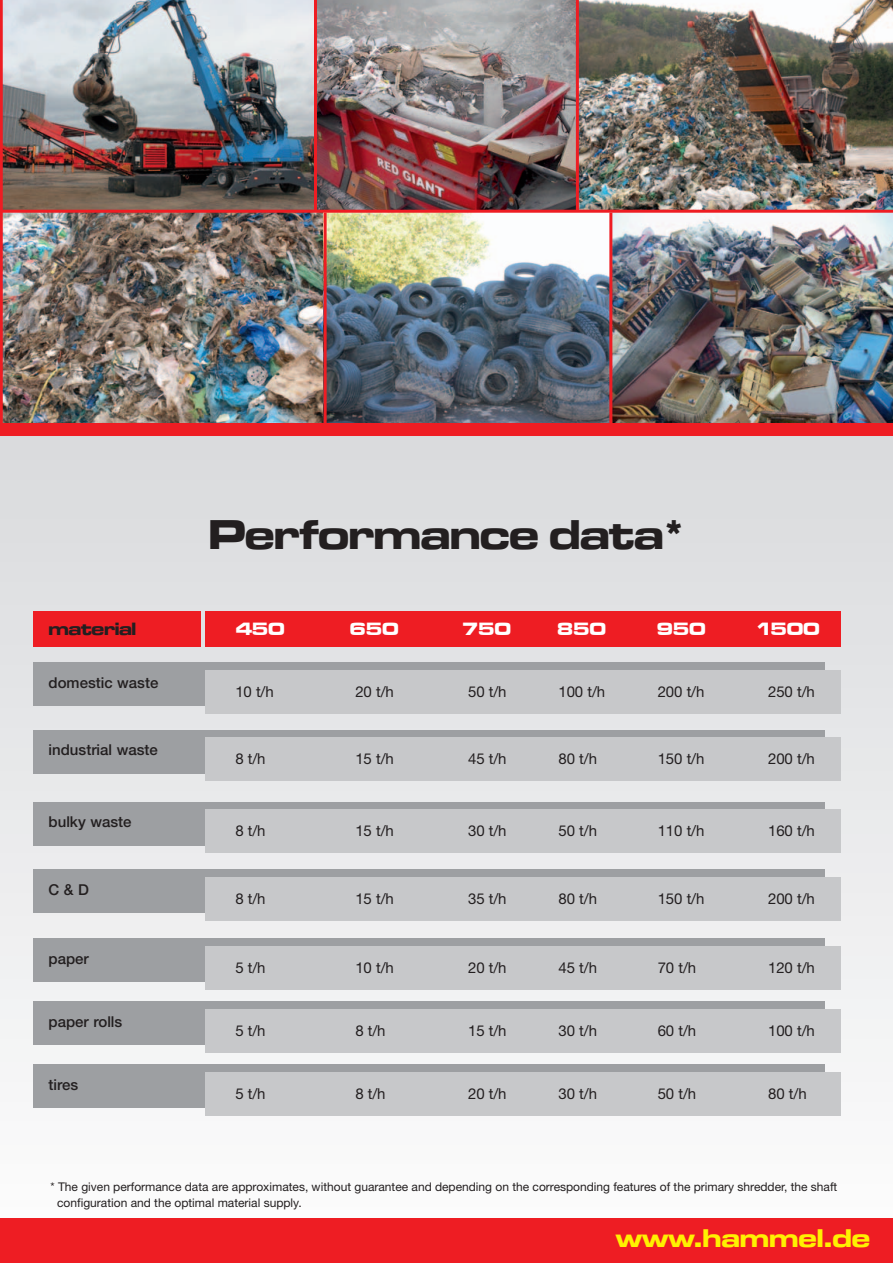
<style>
.page{position:relative;width:893px;height:1263px;background:#fff}
.page>*{position:absolute;margin:0;border:0;box-sizing:border-box;transform-origin:0 0}
.t1{font:43.05px "Microgramma D Bold Exte";letter-spacing:-.02em;color:#231f20}
.t2{font:26.4px "Microgramma D Bold Exte";color:#fff101}
.t3{font:18.45px "Microgramma D Bold Exte";letter-spacing:-.02em;color:#fff}
.t4{font:18.45px "Microgramma D Bold Exte";letter-spacing:-.02em;color:#231f20}
.t5{font:15px "Helvetica Neue";letter-spacing:-.01em;color:#231f20}
.t6{font:500 15px "Helvetica Neue";color:#231f20}
.t7{font:12px/16.5px "Helvetica Neue";color:#231f20}
</style>
<div class="page">
<div style="left:0;top:431px;width:893px;height:832px;background:linear-gradient(to bottom,#d8d8db,#fcfcfd)"></div>
<img style="left:3px;top:213px;width:321px;height:210px">
<img style="left:327px;top:213px;width:282px;height:210px">
<img style="left:612px;top:213px;width:281px;height:210px">
<img style="left:3px;top:0;width:311px;height:210px">
<img style="left:317px;top:0;width:259px;height:210px">
<img style="left:579px;top:0;width:314px;height:210px">
<div style="left:33px;top:611px;width:167px;height:35px;background:#ee1d23"></div>
<hr style="left:314px;top:0;width:3px;height:212px;background:#ee1d23">
<hr style="left:576px;top:0;width:3px;height:212px;background:#ee1d23">
<hr style="left:0;top:210px;width:893px;height:3px;background:#ee1d23">
<div style="left:0;top:423px;width:893px;height:13px;background:#ee1d23"></div>
<hr style="left:324px;top:213px;width:3px;height:215px;background:#ee1d23">
<hr style="left:609px;top:213px;width:3px;height:215px;background:#ee1d23">
<hr style="left:0;top:0;width:3px;height:431px;background:#ee1d23">
<div style="left:0;top:1218px;width:893px;height:45px;background:#ee1d23"></div>
<div style="left:205px;top:611px;width:635px;height:35px;background:#ee1d23"></div>
<div style="left:33px;top:662px;width:791px;height:44px;background:#9d9fa2"></div>
<div style="left:205px;top:670px;width:635px;height:43px;background:#c7c8ca"></div>
<div style="left:33px;top:730px;width:791px;height:43px;background:#9d9fa2"></div>
<div style="left:205px;top:737px;width:635px;height:44px;background:#c7c8ca"></div>
<div style="left:33px;top:802px;width:791px;height:43px;background:#9d9fa2"></div>
<div style="left:205px;top:809px;width:635px;height:44px;background:#c7c8ca"></div>
<div style="left:33px;top:869px;width:791px;height:44px;background:#9d9fa2"></div>
<div style="left:205px;top:877px;width:635px;height:43px;background:#c7c8ca"></div>
<div style="left:33px;top:938px;width:791px;height:44px;background:#9d9fa2"></div>
<div style="left:205px;top:946px;width:635px;height:43px;background:#c7c8ca"></div>
<div style="left:33px;top:1001px;width:791px;height:44px;background:#9d9fa2"></div>
<div style="left:205px;top:1009px;width:635px;height:43px;background:#c7c8ca"></div>
<div style="left:33px;top:1064px;width:791px;height:44px;background:#9d9fa2"></div>
<div style="left:205px;top:1072px;width:635px;height:43px;background:#c7c8ca"></div>
<h1 class="t1" style="left:208px;top:510px;width:478px">Performance data*</h1>
<p class="t4" style="left:49px;top:618px;width:89px">material</p>
<p class="t3" style="left:235px;top:618px;width:51px">450</p>
<p class="t3" style="left:349px;top:618px;width:51px">650</p>
<p class="t3" style="left:462px;top:618px;width:51px">750</p>
<p class="t3" style="left:557px;top:618px;width:51px">850</p>
<p class="t3" style="left:656px;top:618px;width:51px">950</p>
<p class="t3" style="left:756px;top:618px;width:65px">1500</p>
<p class="t6" style="left:49px;top:678px;width:111px">domestic waste</p>
<p class="t6" style="left:49px;top:744px;width:111px">industrial waste</p>
<p class="t6" style="left:49px;top:816px;width:84px">bulky waste</p>
<p class="t6" style="left:49px;top:884px;width:42px">C &amp; D</p>
<p class="t6" style="left:49px;top:953px;width:42px">paper</p>
<p class="t6" style="left:49px;top:1016px;width:75px">paper rolls</p>
<p class="t6" style="left:49px;top:1079px;width:31px">tires</p>
<p class="t5" style="left:235px;top:686px;width:40px">10 t/h</p>
<p class="t5" style="left:355px;top:686px;width:40px">20 t/h</p>
<p class="t5" style="left:468px;top:686px;width:40px">50 t/h</p>
<p class="t5" style="left:558px;top:686px;width:48px">100 t/h</p>
<p class="t5" style="left:658px;top:686px;width:48px">200 t/h</p>
<p class="t5" style="left:768px;top:686px;width:48px">250 t/h</p>
<p class="t5" style="left:235px;top:753px;width:32px">8 t/h</p>
<p class="t5" style="left:355px;top:753px;width:40px">15 t/h</p>
<p class="t5" style="left:468px;top:753px;width:40px">45 t/h</p>
<p class="t5" style="left:558px;top:753px;width:40px">80 t/h</p>
<p class="t5" style="left:658px;top:753px;width:48px">150 t/h</p>
<p class="t5" style="left:768px;top:753px;width:48px">200 t/h</p>
<p class="t5" style="left:235px;top:825px;width:32px">8 t/h</p>
<p class="t5" style="left:355px;top:825px;width:40px">15 t/h</p>
<p class="t5" style="left:468px;top:825px;width:40px">30 t/h</p>
<p class="t5" style="left:558px;top:825px;width:40px">50 t/h</p>
<p class="t5" style="left:658px;top:825px;width:48px">110 t/h</p>
<p class="t5" style="left:768px;top:825px;width:48px">160 t/h</p>
<p class="t5" style="left:235px;top:893px;width:32px">8 t/h</p>
<p class="t5" style="left:355px;top:893px;width:40px">15 t/h</p>
<p class="t5" style="left:468px;top:893px;width:40px">35 t/h</p>
<p class="t5" style="left:558px;top:893px;width:40px">80 t/h</p>
<p class="t5" style="left:658px;top:893px;width:48px">150 t/h</p>
<p class="t5" style="left:768px;top:893px;width:48px">200 t/h</p>
<p class="t5" style="left:235px;top:962px;width:32px">5 t/h</p>
<p class="t5" style="left:355px;top:962px;width:40px">10 t/h</p>
<p class="t5" style="left:468px;top:962px;width:40px">20 t/h</p>
<p class="t5" style="left:558px;top:962px;width:40px">45 t/h</p>
<p class="t5" style="left:658px;top:962px;width:40px">70 t/h</p>
<p class="t5" style="left:768px;top:962px;width:48px">120 t/h</p>
<p class="t5" style="left:235px;top:1025px;width:32px">5 t/h</p>
<p class="t5" style="left:355px;top:1025px;width:32px">8 t/h</p>
<p class="t5" style="left:468px;top:1025px;width:40px">15 t/h</p>
<p class="t5" style="left:558px;top:1025px;width:40px">30 t/h</p>
<p class="t5" style="left:658px;top:1025px;width:40px">60 t/h</p>
<p class="t5" style="left:768px;top:1025px;width:48px">100 t/h</p>
<p class="t5" style="left:235px;top:1088px;width:32px">5 t/h</p>
<p class="t5" style="left:355px;top:1088px;width:32px">8 t/h</p>
<p class="t5" style="left:468px;top:1088px;width:40px">20 t/h</p>
<p class="t5" style="left:558px;top:1088px;width:40px">30 t/h</p>
<p class="t5" style="left:658px;top:1088px;width:40px">50 t/h</p>
<p class="t5" style="left:768px;top:1088px;width:40px">80 t/h</p>
<p class="t7" style="left:57px;top:1179px;width:782px;text-indent:-7px">* The given performance data are approximates, without guarantee and depending on the corresponding features of the primary shredder, the shaft configuration and the optimal material supply.</p>
<h2 class="t2" style="left:616px;top:1222px;width:256px">www.hammel.de</h2>
</div>
